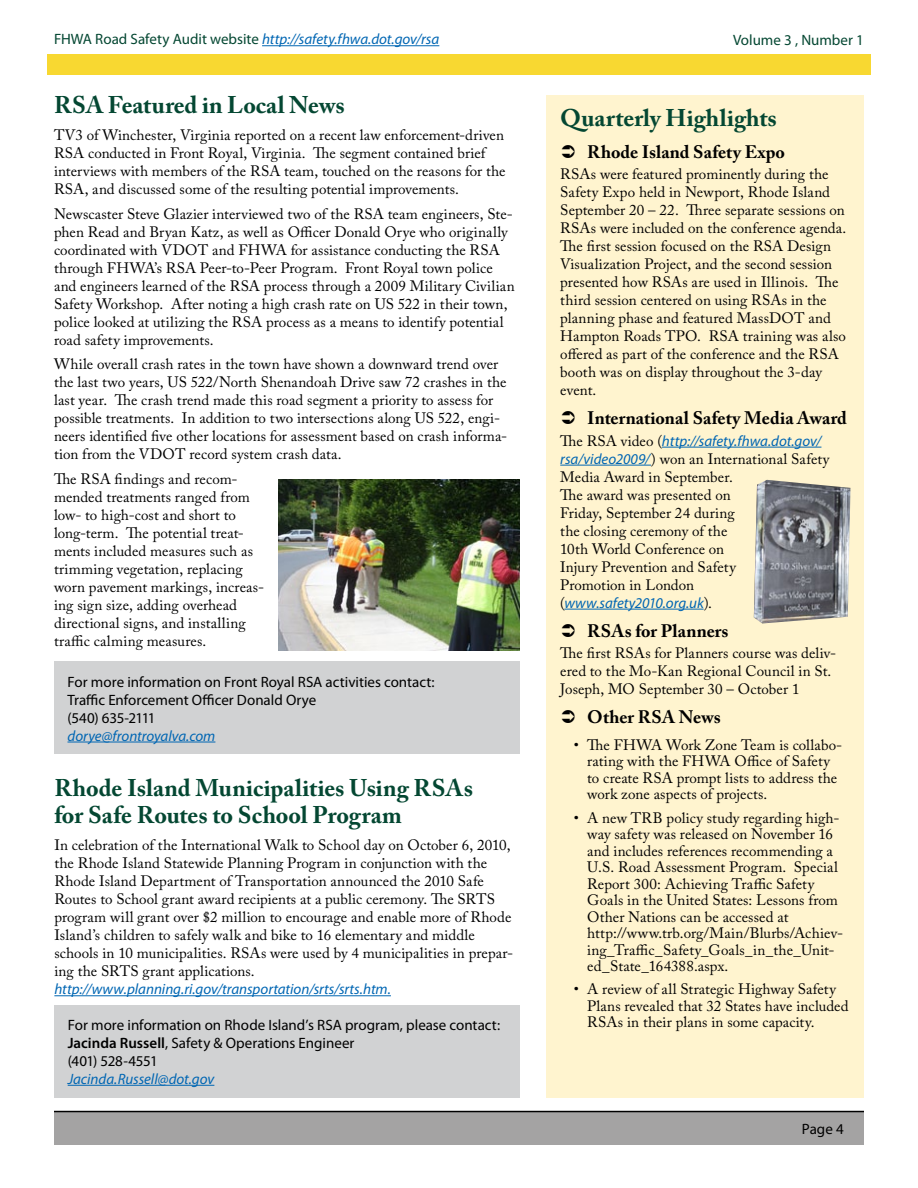
<style>
.page{position:relative;width:918px;height:1188px;background:#fff}
.page>*{position:absolute;margin:0;border:0;box-sizing:border-box;transform-origin:0 0}
.t1{font:700 24px/27px "Adobe Caslon Pro";color:#044732}
.t2{font:700 18px "Adobe Caslon Pro";letter-spacing:.005em;color:#000}
.t3{font:15px/18px "Adobe Caslon Pro";letter-spacing:.005em;color:#000}
.t4{font:italic 15px "Myriad Pro";letter-spacing:-.005em;color:#0066b3}
.t5{font:15px/18px "Myriad Pro";color:#000}
.t6{font:15px "Myriad Pro";color:#044732}
.s1{font-style:normal;color:#044732}
.s2{font-family:"Adobe Caslon Pro";font-style:normal;color:#000}
.s3{font-family:"Myriad Pro";font-style:italic;color:#0066b3}
.s4{font-weight:600}
</style>
<div class="page">
<div style="left:47px;top:54px;width:824px;height:21px;background:#f8d831"></div>
<hr style="left:262px;top:45px;width:177px;height:1px;background:#0066b3">
<div style="left:54px;top:662px;width:465px;height:92px;background:#d1d2d3"></div>
<hr style="left:68px;top:742px;width:147px;height:1px;background:#0066b3">
<img style="left:278px;top:480px;width:242px;height:171px">
<hr style="left:54px;top:996px;width:337px;height:1px;background:#0066b3">
<div style="left:547px;top:95px;width:317px;height:1002px;background:#fff4cf"></div>
<hr style="left:662px;top:447px;width:159px;height:1px;background:#0066b3">
<hr style="left:560px;top:465px;width:91px;height:1px;background:#0066b3">
<hr style="left:564px;top:609px;width:140px;height:1px;background:#0066b3">
<div style="left:54px;top:1005px;width:466px;height:92px;background:#d1d2d3"></div>
<hr style="left:68px;top:1085px;width:146px;height:1px;background:#0066b3">
<img style="left:754px;top:480px;width:96px;height:143px">
<div style="left:54px;top:1112px;width:810px;height:33px;background:#a4a3a3"></div>
<hr style="left:54px;top:1111px;width:810px;height:1px;background:#000">
<p class="t4" style="left:54px;top:30px;width:387px"><span class="s1">FHWA Road Safety Audit website</span> http://safety.fhwa.dot.gov/rsa</p>
<p class="t6" style="left:733px;top:31px;width:132px">Volume 3 , Number 1</p>
<h1 class="t1" style="left:54px;top:91px;width:292px">RSA Featured in Local News</h1>
<p class="t3" style="left:54px;top:126px;width:453px">TV3 of Winchester, Virginia reported on a recent law enforcement-driven RSA conducted in Front Royal, Virginia. The segment contained brief interviews with members of the RSA team, touched on the reasons for the RSA, and discussed some of the resulting potential improvements.</p>
<p class="t3" style="left:54px;top:204px;width:462px">Newscaster Steve Glazier interviewed two of the RSA team engineers, Ste&shy;phen Read and Bryan Katz, as well as Officer Donald Orye who originally coordinated with VDOT and FHWA for assistance conducting the RSA through FHWA’s RSA Peer-to-Peer Program. Front Royal town police and engineers learned of the RSA process through a 2009 Military Civilian Safety Workshop. After noting a high crash rate on US 522 in their town, police looked at utilizing the RSA process as a means to identify potential road safety improvements.</p>
<p class="t3" style="left:54px;top:355px;width:455px">While overall crash rates in the town have shown a downward trend over the last two years, US 522/North Shenandoah Drive saw 72 crashes in the last year. The crash trend made this road segment a priority to assess for possible treatments. In addition to two intersections along US 522, engi&shy;neers identified five other locations for assessment based on crash informa&shy;tion from the VDOT record system crash data.</p>
<p class="t3" style="left:54px;top:470px;width:212px">The RSA findings and recom&shy;mended treatments ranged from low- to high-cost and short to long-term. The potential treat&shy;ments included measures such as trimming vegetation, replacing worn pavement markings, increas&shy;ing sign size, adding overhead directional signs, and installing traffic calming measures.</p>
<p class="t5" style="left:68px;top:672px;width:369px">For more information on Front Royal RSA activities contact:<br>Traffic Enforcement Officer Donald Orye<br>(540) 635-2111</p>
<p class="t4" style="left:68px;top:726px;width:149px">dorye@frontroyalva.com</p>
<h1 class="t1" style="left:54px;top:774px;width:420px">Rhode Island Municipalities Using RSAs for Safe Routes to School Program</h1>
<p class="t3" style="left:54px;top:836px;width:460px">In celebration of the International Walk to School day on October 6, 2010, the Rhode Island Statewide Planning Program in conjunction with the Rhode Island Department of Transportation announced the 2010 Safe Routes to School grant award recipients at a public ceremony. The SRTS program will grant over $2 million to encourage and enable more of Rhode Island’s children to safely walk and bike to 16 elementary and middle schools in 10 municipalities. RSAs were used by 4 municipalities in prepar&shy;ing the SRTS grant applications.</p>
<p class="t4" style="left:54px;top:980px;width:338px">http://www.planning.ri.gov/transportation/srts/srts.htm.</p>
<h1 class="t1" style="left:560px;top:105px;width:218px">Quarterly Highlights</h1>
<p class="t2" style="left:587px;top:141px;width:199px">Rhode Island Safety Expo</p>
<p class="t3" style="left:560px;top:165px;width:288px">RSAs were featured prominently during the Safety Expo held in Newport, Rhode Island September 20 – 22. Three separate sessions on RSAs were included on the conference agenda.<br>The first session focused on the RSA Design Visualization Project, and the second session presented how RSAs are used in Illinois. The third session centered on using RSAs in the planning phase and featured MassDOT and Hampton Roads TPO. RSA training was also offered as part of the conference and the RSA booth was on display throughout the 3-day event.</p>
<p class="t2" style="left:587px;top:408px;width:261px">International Safety Media Award</p>
<p class="t4" style="left:560px;top:431px;width:263px"><span class="s2">The RSA video (</span>http://safety.fhwa.dot.gov/</p>
<p class="t3" style="left:560px;top:449px;width:271px"><span class="s3">rsa/video2009/</span>) won an International Safety<br>Media Award in September.<br>The award was presented on<br>Friday, September 24 during<br>the closing ceremony of the<br>10th World Conference on<br>Injury Prevention and Safety<br>Promotion in London</p>
<p class="t4" style="left:560px;top:593px;width:153px"><span class="s2">(</span>www.safety2010.org.uk<span class="s2">).</span></p>
<p class="t2" style="left:587px;top:620px;width:143px">RSAs for Planners</p>
<p class="t3" style="left:560px;top:644px;width:278px">The first RSAs for Planners course was deliv&shy;ered to the Mo-Kan Regional Council in St.<br>Joseph, MO September 30 – October 1</p>
<p class="t2" style="left:587px;top:707px;width:135px">Other RSA News</p>
<p class="t3" style="left:587px;top:736px;width:257px;line-height:16.5px;text-indent:-14px">• The FHWA Work Zone Team is collabo&shy;rating with the FHWA Office of Safety to create RSA prompt lists to address the work zone aspects of projects.</p>
<p class="t3" style="left:587px;top:809px;width:257px;line-height:16.5px;text-indent:-14px">• A new TRB policy study regarding high&shy;way safety was released on November 16 and includes references recommending a U.S. Road Assessment Program. Special Report 300: Achieving Traffic Safety Goals in the United States: Lessons from Other Nations can be accessed at http://www.trb.org/Main/Blurbs/Achiev&shy;ing_Traffic_Safety_Goals_in_the_Unit&shy;ed_State_164388.aspx.</p>
<p class="t3" style="left:587px;top:981px;width:263px;line-height:16.5px;text-indent:-14px">• A review of all Strategic Highway Safety<br>Plans revealed that 32 States have included</p>
<p class="t5" style="left:68px;top:1016px;width:434px">For more information on Rhode Island’s RSA program, please contact:</p>
<p class="t3" style="left:587px;top:1013px;width:229px">RSAs in their plans in some capacity.</p>
<p class="t5" style="left:68px;top:1034px;width:288px"><span class="s4">Jacinda Russell</span>, Safety &amp; Operations Engineer (401) 528-4551</p>
<p class="t4" style="left:68px;top:1069px;width:148px">Jacinda.Russell@dot.gov</p>
<p class="t5" style="left:802px;top:1119px;width:43px">Page 4</p>
</div>
